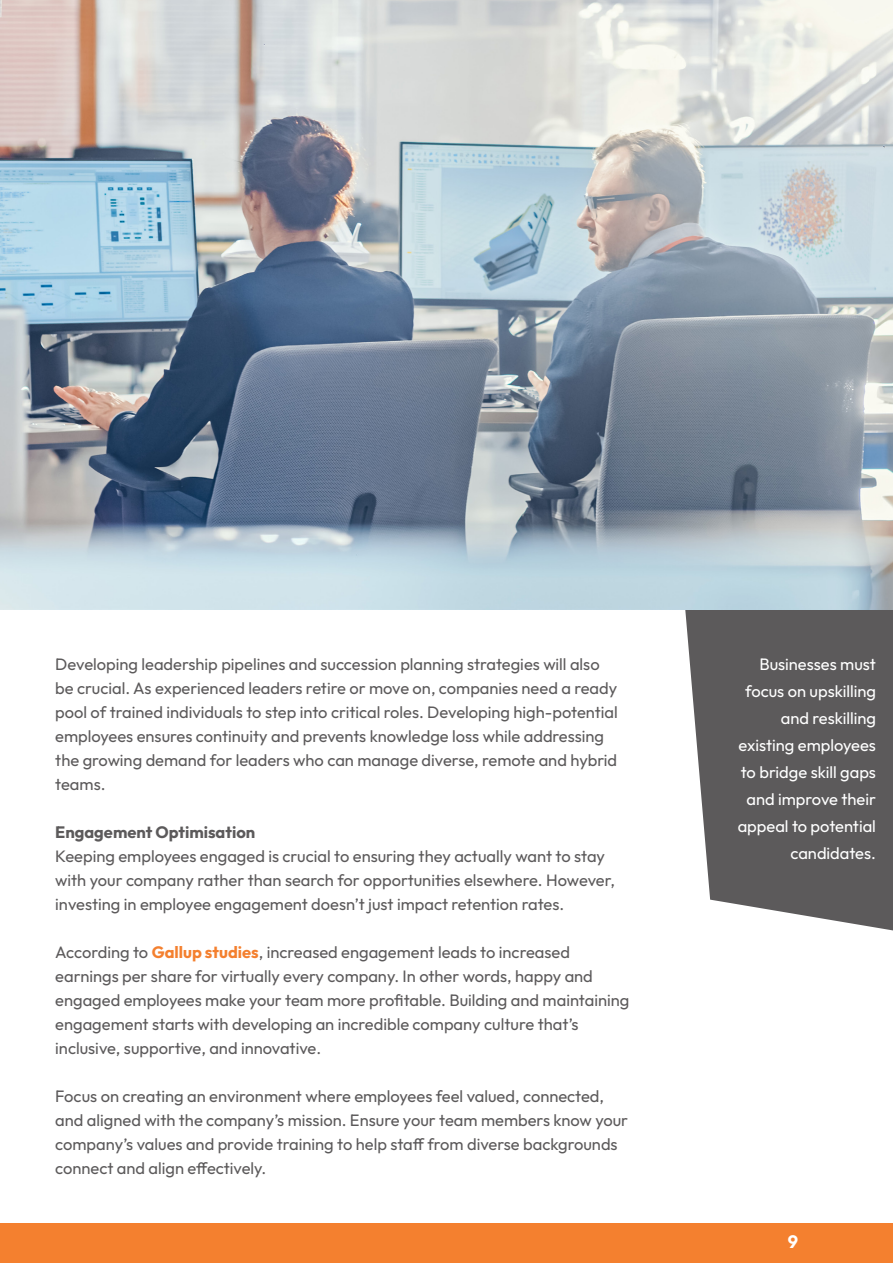
<style>
.page{position:relative;width:893px;height:1263px;background:#fff}
.page>*{position:absolute;margin:0;border:0;box-sizing:border-box;transform-origin:0 0}
.t1{font:700 18px "Outfit";color:#fff}
.t2{font:16.5px/24px "Outfit";color:#5c5a5b}
.t3{font:16.5px/27px "Outfit";color:#fff;text-align:right}
.t4{font:700 16.5px "Outfit";color:#5c5a5b}
.s1{font-weight:700;color:#f4802f}
</style>
<div class="page">
<svg style="left:685px;top:610px;width:208px;height:320px;background:#747273"></svg>
<img style="left:0;top:0;width:893px;height:610px">
<div style="left:0;top:1223px;width:893px;height:40px;background:#f4802f"></div>
<p class="t2" style="left:55px;top:652px;width:564px">Developing leadership pipelines and succession planning strategies will also be crucial. As experienced leaders retire or move on, companies need a ready pool of trained individuals to step into critical roles. Developing high-potential employees ensures continuity and prevents knowledge loss while addressing the growing demand for leaders who can manage diverse, remote and hybrid teams.</p>
<p class="t4" style="left:55px;top:823px;width:201px">Engagement Optimisation</p>
<p class="t2" style="left:55px;top:844px;width:561px">Keeping employees engaged is crucial to ensuring they actually want to stay with your company rather than search for opportunities elsewhere. However, investing in employee engagement doesn’t just impact retention rates.</p>
<p class="t2" style="left:55px;top:940px;width:576px">According to <span class="s1">Gallup studies</span>, increased engagement leads to increased earnings per share for virtually every company. In other words, happy and engaged employees make your team more profitable. Building and maintaining engagement starts with developing an incredible company culture that’s inclusive, supportive, and innovative.</p>
<p class="t2" style="left:55px;top:1084px;width:574px">Focus on creating an environment where employees feel valued, connected, and aligned with the company’s mission. Ensure your team members know your company’s values and provide training to help staff from diverse backgrounds connect and align effectively.</p>
<p class="t3" style="left:738px;top:650px;width:140px">Businesses must focus on upskilling and reskilling existing employees to bridge skill gaps and improve their appeal to potential candidates.</p>
<p class="t1" style="left:788px;top:1232px;width:12px">9</p>
</div>
